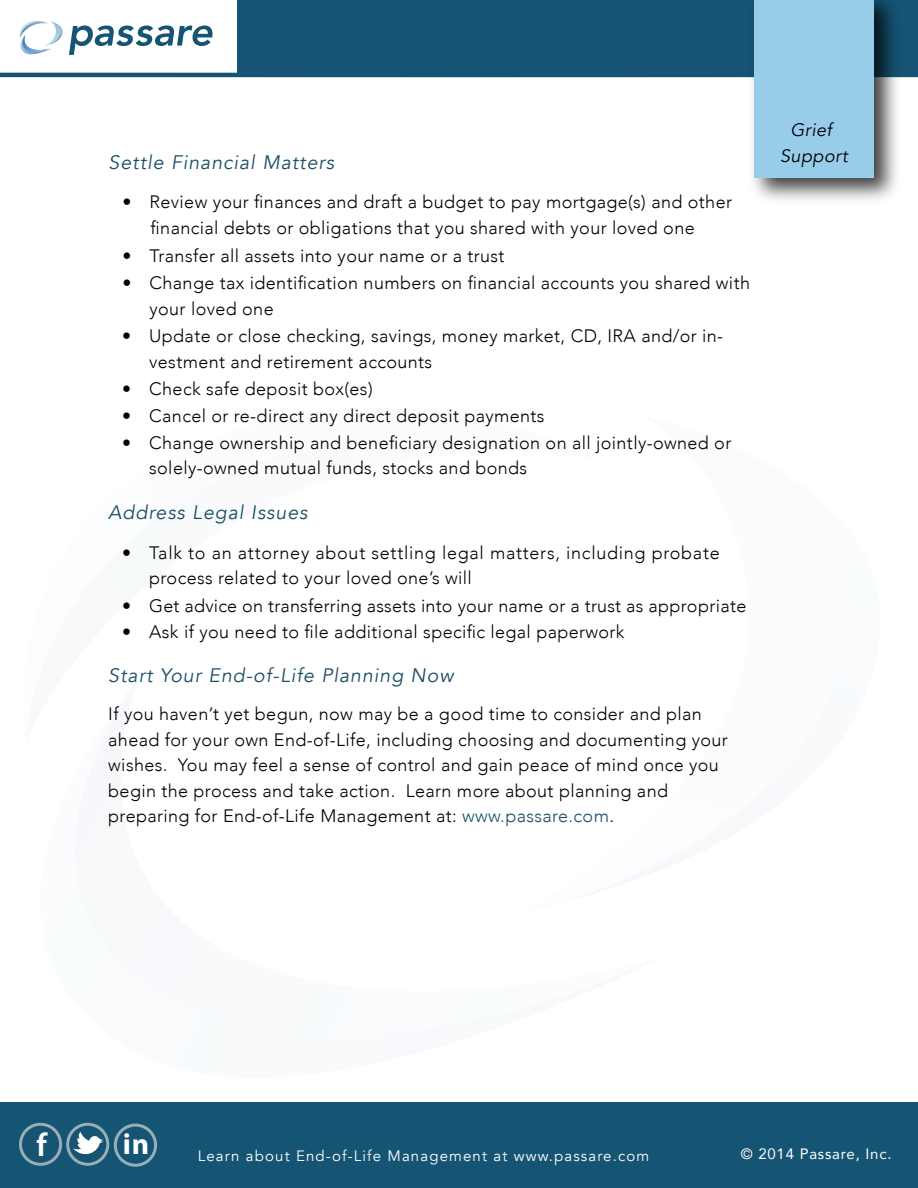
<style>
.page{position:relative;width:918px;height:1188px;background:#fff}
.page>*{position:absolute;margin:0;border:0;box-sizing:border-box;transform-origin:0 0}
.t1{font:600 33px "Myriad Pro";color:#fff}
.t2{font:700 29.7px "Myriad Pro";color:#fff}
.t3{font:italic 19.5px "Avenir";letter-spacing:.05em;color:#1b4f65}
.t4{font:300 18px/25.5px "Avenir";letter-spacing:.02em;color:#000}
.t5{font:300 18px/25.5px "Avenir";letter-spacing:.04em;color:#000}
.t6{font:italic 18px/25.5px "Avenir";letter-spacing:.025em;color:#000;text-align:center}
.t7{font:15px "Avenir";letter-spacing:.075em;color:#fff}
.t8{font:15px "Avenir";letter-spacing:.05em;color:#fff}
.s1{color:#1b4f65}
</style>
<div class="page">
<div style="left:237px;top:0;width:681px;height:75px;background:#165474"></div>
<svg style="left:19px;top:21px;width:194px;height:34px"></svg>
<svg style="left:0;top:72px;width:918px;height:6px"></svg>
<div style="left:0;top:1102px;width:918px;height:86px;background:#165474"></div>
<div style="left:19px;top:1123px;width:43px;height:43px;border:3px solid #96afba;border-radius:50%"></div>
<svg style="left:68px;top:1124px;width:40px;height:40px"></svg>
<div style="left:66px;top:1123px;width:43px;height:43px;border:3px solid #96afba;border-radius:50%"></div>
<svg style="left:73px;top:1132px;width:30px;height:22px"></svg>
<div style="left:114px;top:1124px;width:43px;height:43px;border:3px solid #96afba;border-radius:50%"></div>
<img style="left:742px;top:0;width:166px;height:200px">
<div style="left:754px;top:0;width:120px;height:177px;background:#98cdea"></div>
<p class="t3" style="left:109px;top:151px;width:227px">Settle Financial Matters</p>
<p class="t4" style="left:123px;top:189px;width:611px;text-align:center">• Review your finances and draft a budget to pay mortgage(s) and other financial debts or obligations that you shared with your loved one</p>
<p class="t4" style="left:150px;top:270px;width:602px;text-indent:-27px">• Change tax identification numbers on financial accounts you shared with your loved one</p>
<p class="t4" style="left:149px;top:323px;width:576px;text-indent:-27px">• Update or close checking, savings, money market, CD, IRA and/or in&shy;vestment and retirement accounts</p>
<p class="t4" style="left:123px;top:243px;width:384px">• Transfer all assets into your name or a trust</p>
<p class="t4" style="left:122px;top:376px;width:252px">• Check safe deposit box(es)</p>
<p class="t4" style="left:122px;top:403px;width:424px">• Cancel or re-direct any direct deposit payments</p>
<p class="t4" style="left:149px;top:430px;width:584px;text-indent:-27px">• Change ownership and beneficiary designation on all jointly-owned or solely-owned mutual funds, stocks and bonds</p>
<p class="t3" style="left:108px;top:501px;width:201px">Address Legal Issues</p>
<p class="t5" style="left:149px;top:540px;width:572px;text-indent:-27px">• Talk to an attorney about settling legal matters, including probate process related to your loved one’s will</p>
<p class="t4" style="left:122px;top:593px;width:626px">• Get advice on transferring assets into your name or a trust as appropriate</p>
<p class="t4" style="left:122px;top:619px;width:504px">• Ask if you need to file additional specific legal paperwork</p>
<p class="t3" style="left:108px;top:664px;width:347px">Start Your End-of-Life Planning Now</p>
<p class="t4" style="left:108px;top:701px;width:621px">If you haven’t yet begun, now may be a good time to consider and plan ahead for your own End-of-Life, including choosing and documenting your wishes. You may feel a sense of control and gain peace of mind once you begin the process and take action. Learn more about planning and preparing for End-of-Life Management at: <span class="s1">www.passare.com</span>.</p>
<p class="t6" style="left:780px;top:118px;width:69px">Grief<br>Support</p>
<h1 class="t1" style="left:36px;top:1124px;width:12px">f</h1>
<h2 class="t2" style="left:123px;top:1125px;width:28px">in</h2>
<p class="t7" style="left:198px;top:1147px;width:453px">Learn about End-of-Life Management at www.passare.com</p>
<p class="t8" style="left:741px;top:1142px;width:152px">© 2014 Passare, Inc.</p>
</div>
